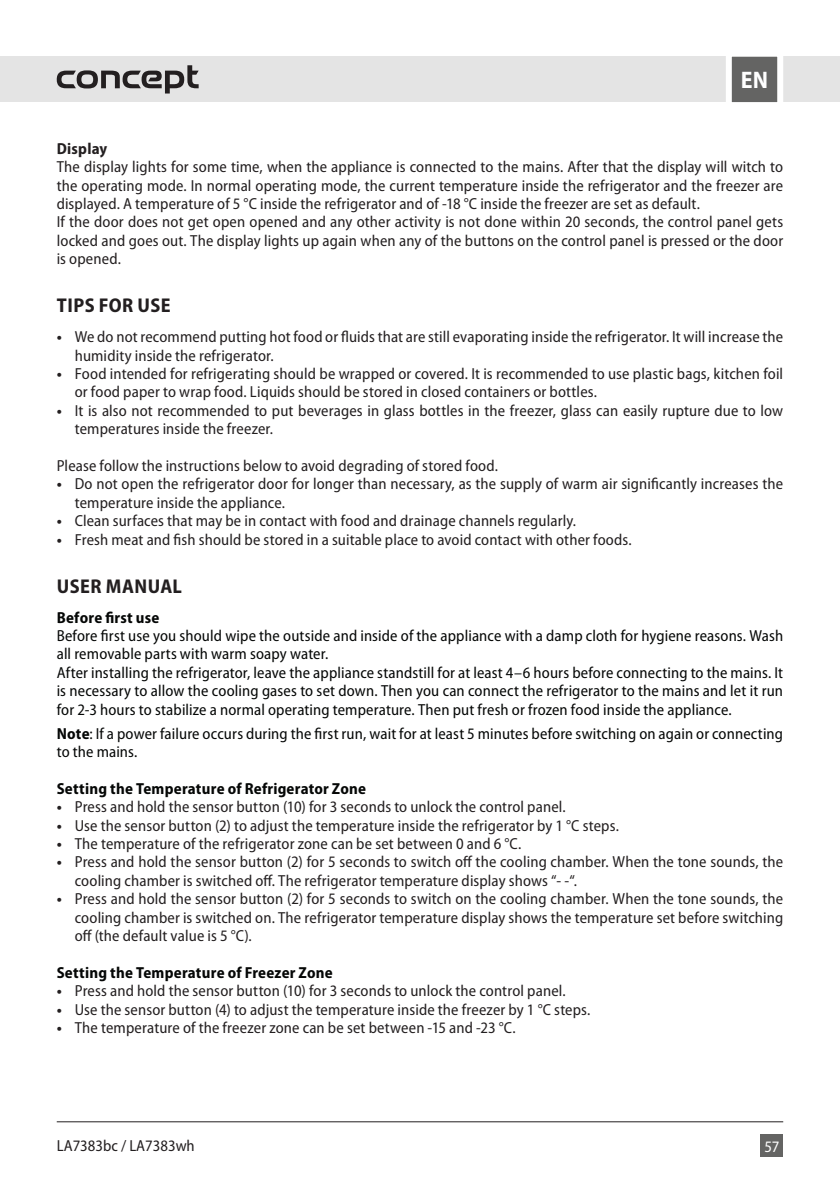
<style>
.page{position:relative;width:840px;height:1191px;background:#fff}
.page>*{position:absolute;margin:0;border:0;box-sizing:border-box;transform-origin:0 0}
.t1{font:700 semi-condensed 24px "Myriad Pro";color:#fff}
.t2{font:700 semi-condensed 20px "Myriad Pro";letter-spacing:.02em;color:#231f20}
.t3{font:semi-condensed 16px/18.4px "Myriad Pro";letter-spacing:.01em;color:#231f20}
.t4{font:semi-condensed 16px/18.4px "Myriad Pro";letter-spacing:.01em;color:#050706}
.t5{font:700 semi-condensed 16px "Myriad Pro";letter-spacing:.015em;color:#050706}
.t6{font:700 semi-condensed 16px "Myriad Pro";letter-spacing:.015em;color:#231f20}
.t7{font:semi-condensed 16px "Myriad Pro";color:#fff}
.s1{font-weight:700}
</style>
<div class="page">
<div style="left:0;top:57px;width:839px;height:45px;background:#e4e4e4"></div>
<div style="left:760px;top:1134px;width:22px;height:23px;background:#646463"></div>
<svg style="left:722px;top:56px;width:63px;height:47px;background:#909090"></svg>
<hr style="left:57px;top:1121px;width:725px;height:1px;background:#231f20">
<svg style="left:57px;top:65px;width:141px;height:28px"></svg>
<h1 class="t1" style="left:740px;top:67px;width:29px">EN</h1>
<p class="t6" style="left:57px;top:139px;width:52px">Display</p>
<p class="t3" style="left:57px;top:158px;width:727px">The display lights for some time, when the appliance is connected to the mains. After that the display will witch to the operating mode. In normal operating mode, the current temperature inside the refrigerator and the freezer are displayed. A temperature of 5 °C inside the refrigerator and of -18 °C inside the freezer are set as default.<br>If the door does not get open opened and any other activity is not done within 20 seconds, the control panel gets locked and goes out. The display lights up again when any of the buttons on the control panel is pressed or the door is opened.</p>
<p class="t2" style="left:57px;top:294px;width:115px">TIPS FOR USE</p>
<p class="t3" style="left:75px;top:328px;width:709px;text-indent:-18px"><span class="s1">•</span> We do not recommend putting hot food or fluids that are still evaporating inside the refrigerator. It will increase the humidity inside the refrigerator.</p>
<p class="t3" style="left:75px;top:365px;width:709px;text-indent:-18px"><span class="s1">•</span> Food intended for refrigerating should be wrapped or covered. It is recommended to use plastic bags, kitchen foil or food paper to wrap food. Liquids should be stored in closed containers or bottles.</p>
<p class="t3" style="left:75px;top:401px;width:709px;text-indent:-18px"><span class="s1">•</span> It is also not recommended to put beverages in glass bottles in the freezer, glass can easily rupture due to low temperatures inside the freezer.</p>
<p class="t3" style="left:57px;top:457px;width:442px">Please follow the instructions below to avoid degrading of stored food.</p>
<p class="t3" style="left:75px;top:475px;width:709px;text-indent:-18px"><span class="s1">•</span> Do not open the refrigerator door for longer than necessary, as the supply of warm air significantly increases the temperature inside the appliance.</p>
<p class="t3" style="left:57px;top:512px;width:520px"><span class="s1">•</span> Clean surfaces that may be in contact with food and drainage channels regularly.</p>
<p class="t3" style="left:57px;top:530px;width:576px"><span class="s1">•</span> Fresh meat and fish should be stored in a suitable place to avoid contact with other foods.</p>
<p class="t2" style="left:57px;top:575px;width:126px">USER MANUAL</p>
<p class="t5" style="left:57px;top:608px;width:104px">Before first use</p>
<p class="t4" style="left:57px;top:626px;width:727px">Before first use you should wipe the outside and inside of the appliance with a damp cloth for hygiene reasons. Wash all removable parts with warm soapy water.<br>After installing the refrigerator, leave the appliance standstill for at least 4–6 hours before connecting to the mains. It is necessary to allow the cooling gases to set down. Then you can connect the refrigerator to the mains and let it run for 2-3 hours to stabilize a normal operating temperature. Then put fresh or frozen food inside the appliance.</p>
<p class="t4" style="left:57px;top:724px;width:727px"><span class="s1">Note</span>: If a power failure occurs during the first run, wait for at least 5 minutes before switching on again or connecting to the mains.</p>
<p class="t5" style="left:57px;top:779px;width:311px">Setting the Temperature of Refrigerator Zone</p>
<p class="t3" style="left:57px;top:798px;width:510px"><span class="s1">•</span> Press and hold the sensor button (10) for 3 seconds to unlock the control panel.</p>
<p class="t3" style="left:57px;top:816px;width:563px"><span class="s1">•</span> Use the sensor button (2) to adjust the temperature inside the refrigerator by 1 °C steps.</p>
<p class="t3" style="left:57px;top:835px;width:466px"><span class="s1">•</span> The temperature of the refrigerator zone can be set between 0 and 6 °C.</p>
<p class="t3" style="left:75px;top:853px;width:709px;text-indent:-18px"><span class="s1">•</span> Press and hold the sensor button (2) for 5 seconds to switch off the cooling chamber. When the tone sounds, the cooling chamber is switched off. The refrigerator temperature display shows “- -“.</p>
<p class="t3" style="left:75px;top:890px;width:709px;text-align:justify;text-indent:-18px"><span class="s1">•</span> Press and hold the sensor button (2) for 5 seconds to switch on the cooling chamber. When the tone sounds, the cooling chamber is switched on. The refrigerator temperature display shows the temperature set before switching off (the default value is 5 °C).</p>
<p class="t5" style="left:57px;top:963px;width:277px">Setting the Temperature of Freezer Zone</p>
<p class="t3" style="left:57px;top:982px;width:510px"><span class="s1">•</span> Press and hold the sensor button (10) for 3 seconds to unlock the control panel.</p>
<p class="t3" style="left:57px;top:1000px;width:535px"><span class="s1">•</span> Use the sensor button (4) to adjust the temperature inside the freezer by 1 °C steps.</p>
<p class="t3" style="left:57px;top:1019px;width:460px"><span class="s1">•</span> The temperature of the freezer zone can be set between -15 and -23 °C.</p>
<p class="t3" style="left:57px;top:1136px;width:139px">LA7383bc / LA7383wh</p>
<p class="t7" style="left:763px;top:1138px;width:17px">57</p>
</div>
